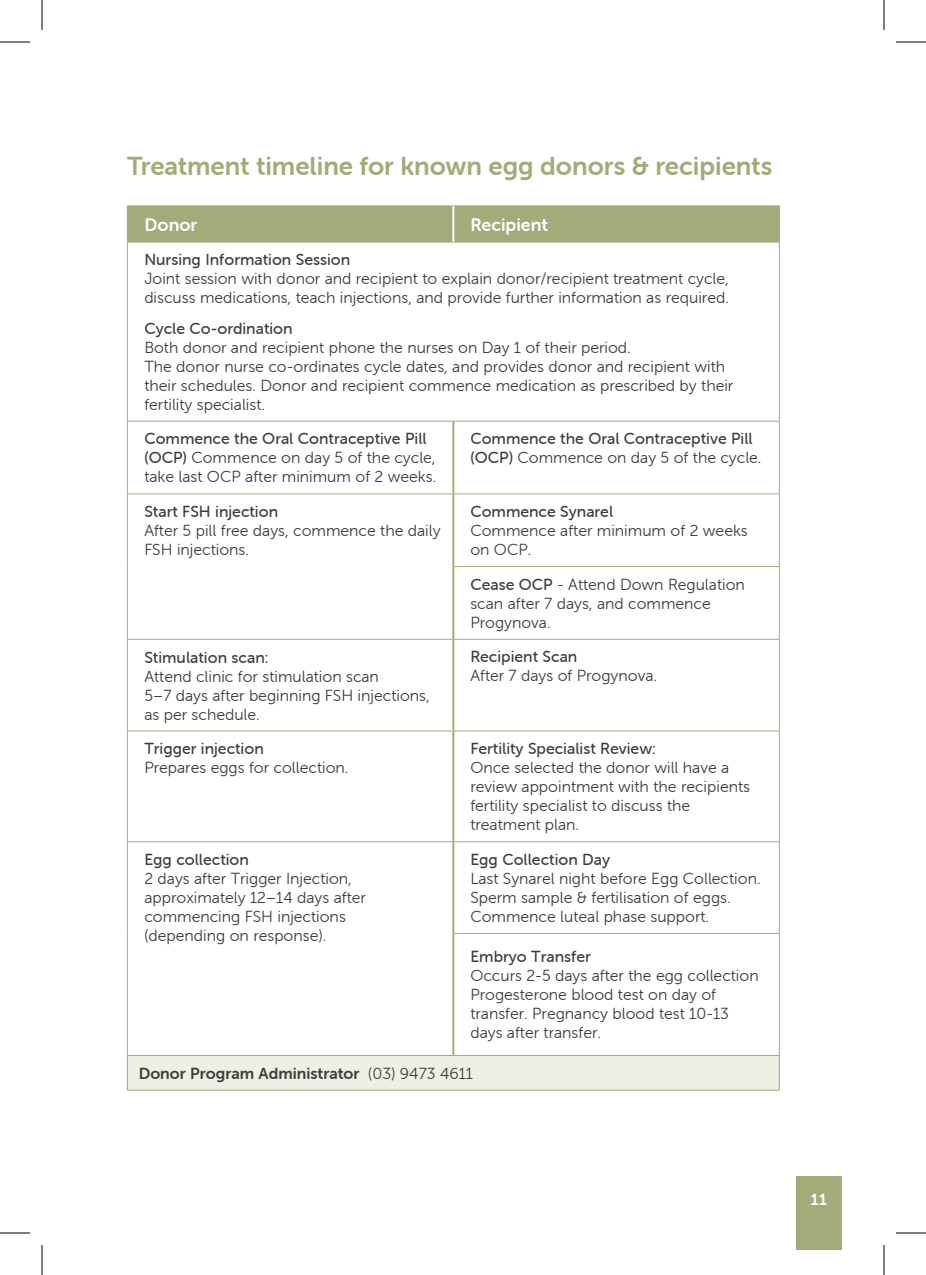
<style>
.page{position:relative;width:926px;height:1275px;background:#fff}
.page>*{position:absolute;margin:0;border:0;box-sizing:border-box;transform-origin:0 0}
.t1{font:26px "Museo Sans Rounded 700";color:#a1ac7a}
.t2{font:18px "Museo Sans Rounded 700";color:#fff}
.t3{font:16px/19px "Museo Sans Rounded 300";color:#3e3e3f}
.t4{font:16px "Museo Sans Rounded 500";color:#3e3e3f}
.t5{font:16px "Museo Sans Rounded 700";color:#3e3e3f}
.t6{font:16px "Museo Sans Rounded 700";color:#fff}
.s1{font-family:"Museo Sans Rounded 500"}
.s2{font-family:"Museo Sans Rounded 300"}
</style>
<div class="page">
<div style="left:796px;top:1176px;width:45px;height:74px;background:#a1ac7a"></div>
<div style="left:128px;top:207px;width:651px;height:35px;background:#a1ac7a"></div>
<svg style="left:128px;top:243px;width:651px;height:812px"></svg>
<div style="left:127px;top:1055px;width:652px;height:35px;background:#efefe5"></div>
<hr style="left:127px;top:242px;width:1px;height:179px;background:#a1ac7a">
<hr style="left:779px;top:242px;width:1px;height:179px;background:#a1ac7a">
<hr style="left:127px;top:1055px;width:1px;height:35px;background:#a1ac7a">
<hr style="left:779px;top:1055px;width:1px;height:35px;background:#a1ac7a">
<hr style="left:127px;top:1089px;width:326px;height:1px;background:#a1ac7a">
<hr style="left:453px;top:1089px;width:327px;height:1px;background:#a1ac7a">
<hr style="left:127px;top:421px;width:326px;height:1px;background:#a1ac7a">
<hr style="left:127px;top:421px;width:1px;height:72px;background:#a1ac7a">
<hr style="left:453px;top:421px;width:327px;height:1px;background:#a1ac7a">
<hr style="left:779px;top:421px;width:1px;height:72px;background:#a1ac7a">
<hr style="left:127px;top:493px;width:326px;height:1px;background:#a1ac7a">
<hr style="left:127px;top:494px;width:1px;height:72px;background:#a1ac7a">
<hr style="left:453px;top:493px;width:327px;height:1px;background:#a1ac7a">
<hr style="left:779px;top:494px;width:1px;height:72px;background:#a1ac7a">
<hr style="left:127px;top:566px;width:1px;height:73px;background:#a1ac7a">
<hr style="left:454px;top:566px;width:326px;height:1px;background:#a1ac7a">
<hr style="left:779px;top:567px;width:1px;height:72px;background:#a1ac7a">
<hr style="left:127px;top:639px;width:326px;height:1px;background:#a1ac7a">
<hr style="left:127px;top:639px;width:1px;height:91px;background:#a1ac7a">
<hr style="left:453px;top:639px;width:327px;height:1px;background:#a1ac7a">
<hr style="left:779px;top:639px;width:1px;height:91px;background:#a1ac7a">
<hr style="left:127px;top:730px;width:326px;height:1px;background:#a1ac7a">
<hr style="left:127px;top:731px;width:1px;height:110px;background:#a1ac7a">
<hr style="left:453px;top:730px;width:327px;height:1px;background:#a1ac7a">
<hr style="left:779px;top:731px;width:1px;height:110px;background:#a1ac7a">
<hr style="left:127px;top:841px;width:326px;height:1px;background:#a1ac7a">
<hr style="left:127px;top:842px;width:1px;height:91px;background:#a1ac7a">
<hr style="left:453px;top:841px;width:327px;height:1px;background:#a1ac7a">
<hr style="left:779px;top:842px;width:1px;height:91px;background:#a1ac7a">
<hr style="left:127px;top:933px;width:1px;height:122px;background:#a1ac7a">
<hr style="left:454px;top:933px;width:326px;height:1px;background:#a1ac7a">
<hr style="left:779px;top:933px;width:1px;height:122px;background:#a1ac7a">
<hr style="left:127px;top:1055px;width:326px;height:1px;background:#a1ac7a">
<hr style="left:453px;top:1055px;width:327px;height:1px;background:#a1ac7a">
<hr style="left:452px;top:421px;width:2px;height:72px;background:#a1ac7a">
<hr style="left:452px;top:494px;width:2px;height:72px;background:#a1ac7a">
<hr style="left:452px;top:566px;width:2px;height:73px;background:#a1ac7a">
<hr style="left:452px;top:639px;width:2px;height:91px;background:#a1ac7a">
<hr style="left:452px;top:731px;width:2px;height:110px;background:#a1ac7a">
<hr style="left:452px;top:842px;width:2px;height:91px;background:#a1ac7a">
<hr style="left:452px;top:933px;width:2px;height:122px;background:#a1ac7a">
<hr style="left:127px;top:206px;width:326px;height:1px;background:#a1ac7a">
<hr style="left:127px;top:206px;width:1px;height:36px;background:#a1ac7a">
<hr style="left:453px;top:206px;width:327px;height:1px;background:#a1ac7a">
<hr style="left:779px;top:206px;width:1px;height:36px;background:#a1ac7a">
<hr style="left:127px;top:242px;width:326px;height:1px;background:#a1ac7a">
<hr style="left:453px;top:242px;width:327px;height:1px;background:#a1ac7a">
<hr style="left:452px;top:206px;width:2px;height:36px;background:#fff">
<hr style="left:0;top:42px;width:30px;height:1px;background:#000">
<hr style="left:896px;top:42px;width:30px;height:1px;background:#000">
<hr style="left:0;top:1232px;width:30px;height:1px;background:#000">
<hr style="left:896px;top:1232px;width:30px;height:1px;background:#000">
<hr style="left:42px;top:0;width:1px;height:30px;background:#000">
<hr style="left:42px;top:1245px;width:1px;height:30px;background:#000">
<hr style="left:884px;top:0;width:1px;height:30px;background:#000">
<hr style="left:884px;top:1245px;width:1px;height:30px;background:#000">
<h1 class="t1" style="left:127px;top:151px;width:647px">Treatment timeline for known egg donors &amp; recipients</h1>
<p class="t2" style="left:144px;top:214px;width:55px">Donor</p>
<p class="t2" style="left:470px;top:214px;width:79px">Recipient</p>
<p class="t4" style="left:144px;top:251px;width:207px">Nursing Information Session</p>
<p class="t3" style="left:144px;top:270px;width:586px">Joint session with donor and recipient to explain donor/recipient treatment cycle, discuss medications, teach injections, and provide further information as required.</p>
<p class="t4" style="left:144px;top:319px;width:150px">Cycle Co-ordination</p>
<p class="t3" style="left:144px;top:338px;width:590px">Both donor and recipient phone the nurses on Day 1 of their period.<br>The donor nurse co-ordinates cycle dates, and provides donor and recipient with their schedules. Donor and recipient commence medication as prescribed by their fertility specialist.</p>
<p class="t4" style="left:144px;top:430px;width:284px">Commence the Oral Contraceptive Pill</p>
<p class="t3" style="left:144px;top:448px;width:293px"><span class="s1">(OCP)</span> Commence on day 5 of the cycle, take last OCP after minimum of 2 weeks.</p>
<p class="t4" style="left:470px;top:430px;width:284px">Commence the Oral Contraceptive Pill</p>
<p class="t3" style="left:470px;top:448px;width:293px"><span class="s1">(OCP)</span> Commence on day 5 of the cycle.</p>
<p class="t4" style="left:144px;top:503px;width:135px">Start FSH injection</p>
<p class="t3" style="left:144px;top:521px;width:298px">After 5 pill free days, commence the daily<br>FSH injections.</p>
<p class="t4" style="left:470px;top:503px;width:144px">Commence Synarel</p>
<p class="t3" style="left:470px;top:521px;width:279px">Commence after minimum of 2 weeks on OCP.</p>
<p class="t3" style="left:470px;top:575px;width:276px"><span class="s1">Cease OCP</span> - Attend Down Regulation scan after 7 days, and commence<br>Progynova.</p>
<p class="t4" style="left:144px;top:648px;width:126px">Stimulation scan:</p>
<p class="t3" style="left:144px;top:666px;width:287px">Attend clinic for stimulation scan<br>5–7 days after beginning FSH injections, as per schedule.</p>
<p class="t4" style="left:470px;top:648px;width:109px">Recipient Scan</p>
<p class="t3" style="left:470px;top:666px;width:188px">After 7 days of Progynova.</p>
<p class="t4" style="left:144px;top:740px;width:121px">Trigger injection</p>
<p class="t3" style="left:144px;top:758px;width:206px">Prepares eggs for collection.</p>
<p class="t4" style="left:470px;top:740px;width:187px">Fertility Specialist Review:</p>
<p class="t3" style="left:470px;top:758px;width:281px">Once selected the donor will have a review appointment with the recipients fertility specialist to discuss the treatment plan.</p>
<p class="t4" style="left:470px;top:850px;width:141px">Egg Collection Day</p>
<p class="t3" style="left:470px;top:869px;width:292px">Last Synarel night before Egg Collection.<br>Sperm sample &amp; fertilisation of eggs.<br>Commence luteal phase support.</p>
<p class="t4" style="left:470px;top:948px;width:122px">Embryo Transfer</p>
<p class="t3" style="left:470px;top:966px;width:290px">Occurs 2-5 days after the egg collection Progesterone blood test on day of transfer. Pregnancy blood test 10-13 days after transfer.</p>
<p class="t5" style="left:139px;top:1064px;width:336px">Donor Program Administrator <span class="s2">(03) 9473 4611</span></p>
<p class="t4" style="left:144px;top:850px;width:106px">Egg collection</p>
<p class="t3" style="left:144px;top:869px;width:223px">2 days after Trigger Injection, approximately 12–14 days after commencing FSH injections (depending on response).</p>
<p class="t6" style="left:811px;top:1190px;width:18px">11</p>
</div>
